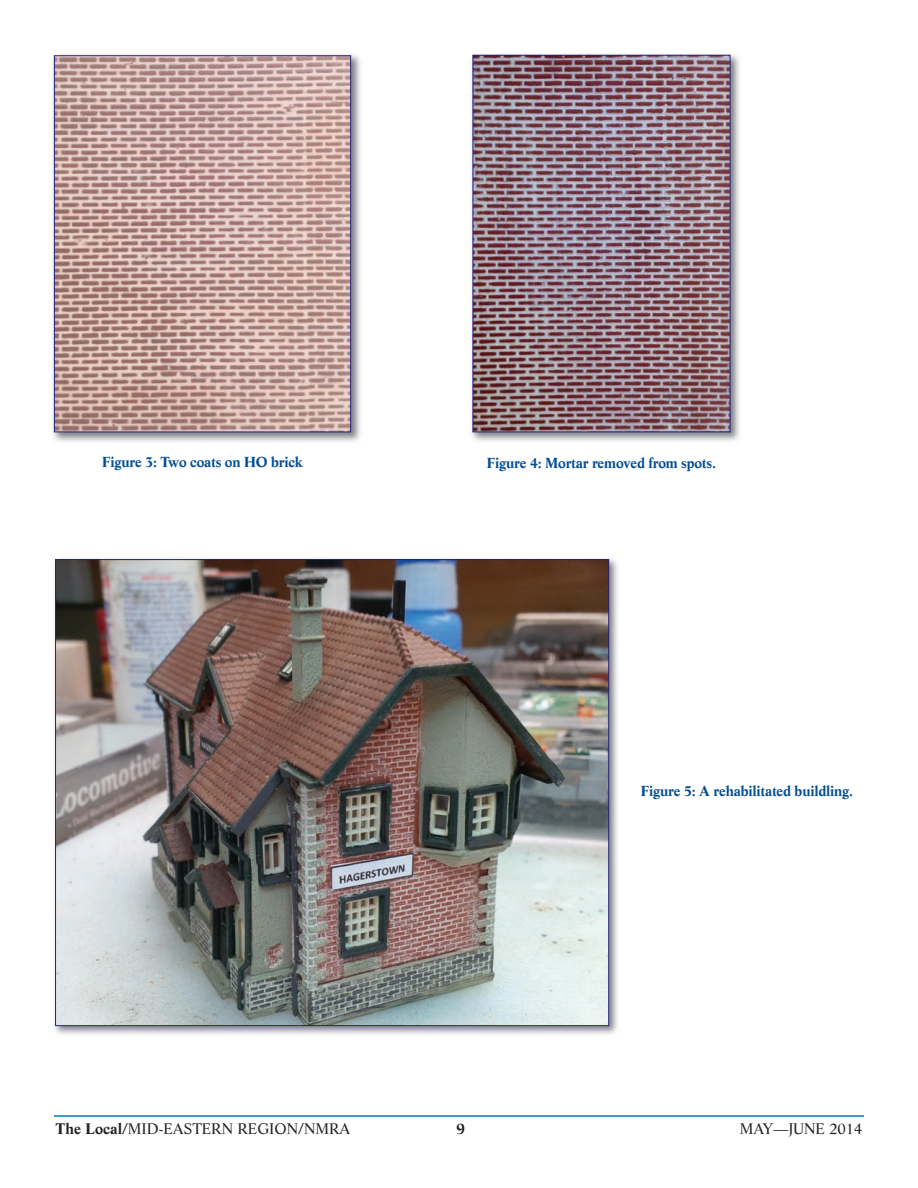
<style>
.page{position:relative;width:918px;height:1188px;background:#fff}
.page>*{position:absolute;margin:0;border:0;box-sizing:border-box;transform-origin:0 0}
.t1{font:15px "Life";color:#231f20}
.t2{font:700 15px "Life";color:#231f20}
.t3{font:700 14.25px "Life";letter-spacing:-.015em;color:#014d95}
.s1{font-weight:700}
</style>
<div class="page">
<hr style="left:54px;top:1115px;width:810px;height:2px;background:#007bc3">
<img style="left:471px;top:54px;width:269px;height:387px">
<img style="left:474px;top:57px;width:254px;height:373px">
<div style="left:472px;top:55px;width:258px;height:377px;border:1px solid #26237b"></div>
<img style="left:54px;top:558px;width:564px;height:477px">
<img style="left:57px;top:561px;width:550px;height:463px">
<img style="left:53px;top:54px;width:308px;height:388px">
<img style="left:56px;top:57px;width:293px;height:373px">
<div style="left:54px;top:55px;width:297px;height:377px;border:1px solid #26237b"></div>
<p class="t3" style="left:102px;top:456px;width:202px">Figure 3: Two coats on HO brick</p>
<p class="t3" style="left:487px;top:457px;width:231px">Figure 4: Mortar removed from spots.</p>
<p class="t3" style="left:641px;top:785px;width:214px">Figure 5: A rehabilitated buildling.</p>
<p class="t1" style="left:56px;top:1123px;width:296px"><span class="s1">The Local</span>/MID-EASTERN REGION/NMRA</p>
<p class="t2" style="left:456px;top:1123px;width:10px">9</p>
<p class="t1" style="left:740px;top:1123px;width:124px">MAY—JUNE 2014</p>
</div>
